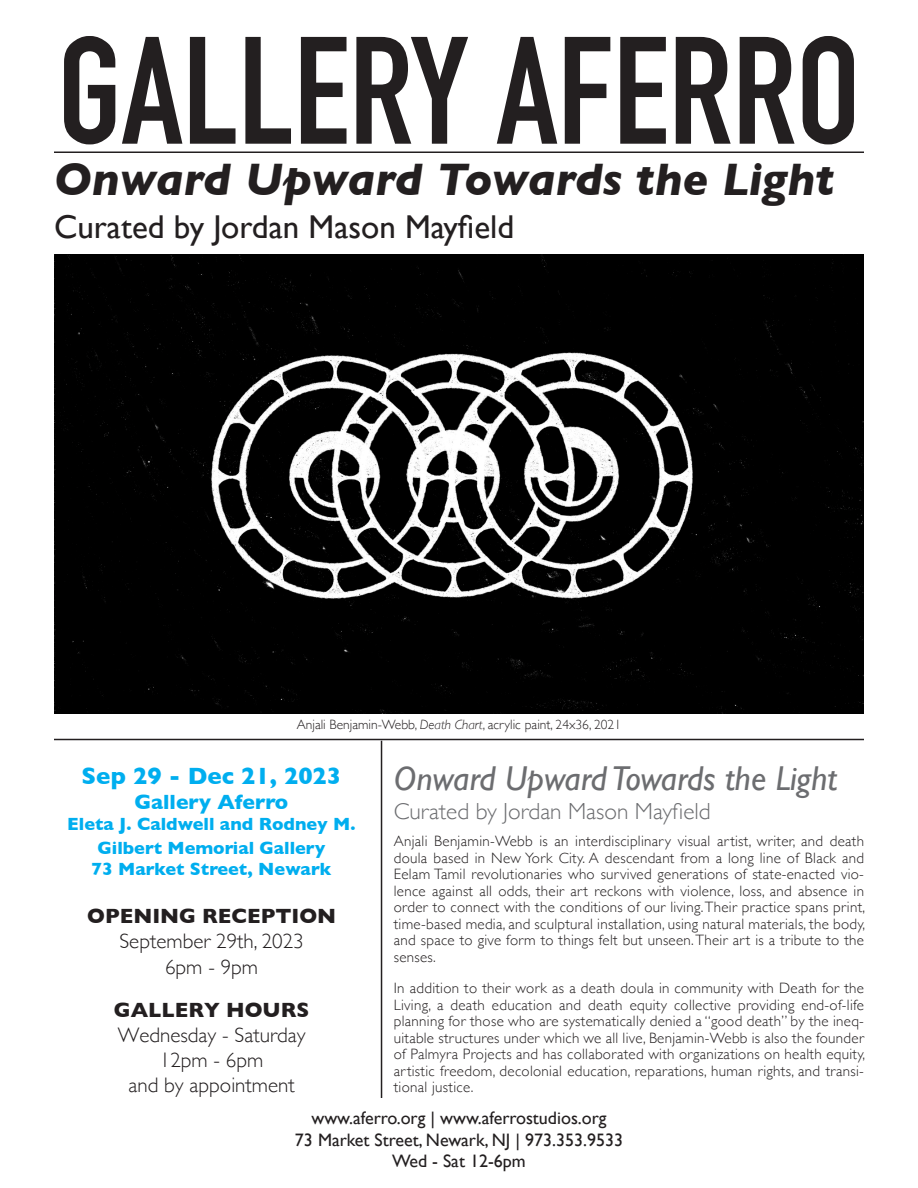
<style>
.page{position:relative;width:918px;height:1188px;background:#fff}
.page>*{position:absolute;margin:0;border:0;box-sizing:border-box;transform-origin:0 0}
.t1{font:150px "DIN Engschrift";color:#231f20}
.t2{font:italic 700 46.5px "Gill Sans";color:#231f20}
.t3{font:italic 34.5px "Gill Sans";color:#6c6d70}
.t4{font:33px "Gill Sans";color:#231f20}
.t5{font:700 24px "Gill Sans";color:#00aeef}
.t6{font:300 23.25px "Gill Sans";color:#6c6d70}
.t7{font:300 21px "Gill Sans";color:#231f20}
.t8{font:700 21px "Gill Sans";color:#231f20}
.t9{font:700 21px "Gill Sans";color:#00aeef}
.t10{font:18px "Gill Sans";color:#231f20}
.t11{font:700 18px/23.4px "Gill Sans";color:#00aeef;text-align:center}
.t12{font:300 15px/16.5px "Gill Sans";letter-spacing:.02em;color:#231f20;text-align:justify}
.t13{font:300 13.5px "Gill Sans";color:#231f20}
.s1{font-style:italic}
</style>
<div class="page">
<hr style="left:381px;top:741px;width:1px;height:357px;background:#231f20">
<hr style="left:54px;top:152px;width:810px;height:1px;background:#231f20">
<hr style="left:54px;top:739px;width:810px;height:1px;background:#231f20">
<img style="left:54px;top:254px;width:810px;height:460px">
<p class="t1" style="left:58px;top:3px;width:804px">GALLERY AFERRO</p>
<p class="t2" style="left:54px;top:153px;width:782px">Onward Upward Towards the Light</p>
<p class="t4" style="left:54px;top:208px;width:462px">Curated by Jordan Mason Mayfield</p>
<p class="t13" style="left:297px;top:714px;width:326px">Anjali Benjamin-Webb, <span class="s1">Death Chart</span>, acrylic paint, 24x36, 2021</p>
<p class="t5" style="left:82px;top:756px;width:261px">Sep 29 - Dec 21, 2023</p>
<p class="t9" style="left:134px;top:785px;width:155px">Gallery Aferro</p>
<p class="t11" style="left:67px;top:812px;width:290px">Eleta J. Caldwell and Rodney M.<br>Gilbert Memorial Gallery</p>
<p class="t11" style="left:91px;top:857px;width:241px">73 Market Street, Newark</p>
<p class="t8" style="left:87px;top:899px;width:250px">OPENING RECEPTION</p>
<p class="t7" style="left:119px;top:925px;width:186px">September 29th, 2023</p>
<p class="t7" style="left:165px;top:950px;width:95px">6pm - 9pm</p>
<p class="t8" style="left:114px;top:993px;width:197px">GALLERY HOURS</p>
<p class="t7" style="left:118px;top:1019px;width:189px">Wednesday - Saturday</p>
<p class="t7" style="left:160px;top:1044px;width:105px">12pm - 6pm</p>
<p class="t7" style="left:128px;top:1069px;width:168px">and by appointment</p>
<p class="t3" style="left:394px;top:759px;width:445px">Onward Upward Towards the Light</p>
<p class="t6" style="left:394px;top:793px;width:318px">Curated by Jordan Mason Mayfield</p>
<p class="t12" style="left:394px;top:832px;width:473px">Anjali Benjamin-Webb is an interdisciplinary visual artist, writer, and death doula based in New York City. A descendant from a long line of Black and Eelam Tamil revolutionaries who survived generations of state-enacted vio&shy;lence against all odds, their art reckons with violence, loss, and absence in order to connect with the conditions of our living. Their practice spans print, time-based media, and sculptural installation, using natural materials, the body, and space to give form to things felt but unseen. Their art is a tribute to the senses.</p>
<p class="t12" style="left:394px;top:979px;width:473px">In addition to their work as a death doula in community with Death for the Living, a death education and death equity collective providing end-of-life planning for those who are systematically denied a “good death” by the ineq&shy;uitable structures under which we all live, Benjamin-Webb is also the founder of Palmyra Projects and has collaborated with organizations on health equity, artistic freedom, decolonial education, reparations, human rights, and transi&shy;tional justice.</p>
<p class="t10" style="left:311px;top:1107px;width:297px">www.aferro.org | www.aferrostudios.org</p>
<p class="t10" style="left:295px;top:1129px;width:330px">73 Market Street, Newark, NJ | 973.353.9533</p>
<p class="t10" style="left:392px;top:1150px;width:135px">Wed - Sat 12-6pm</p>
</div>
